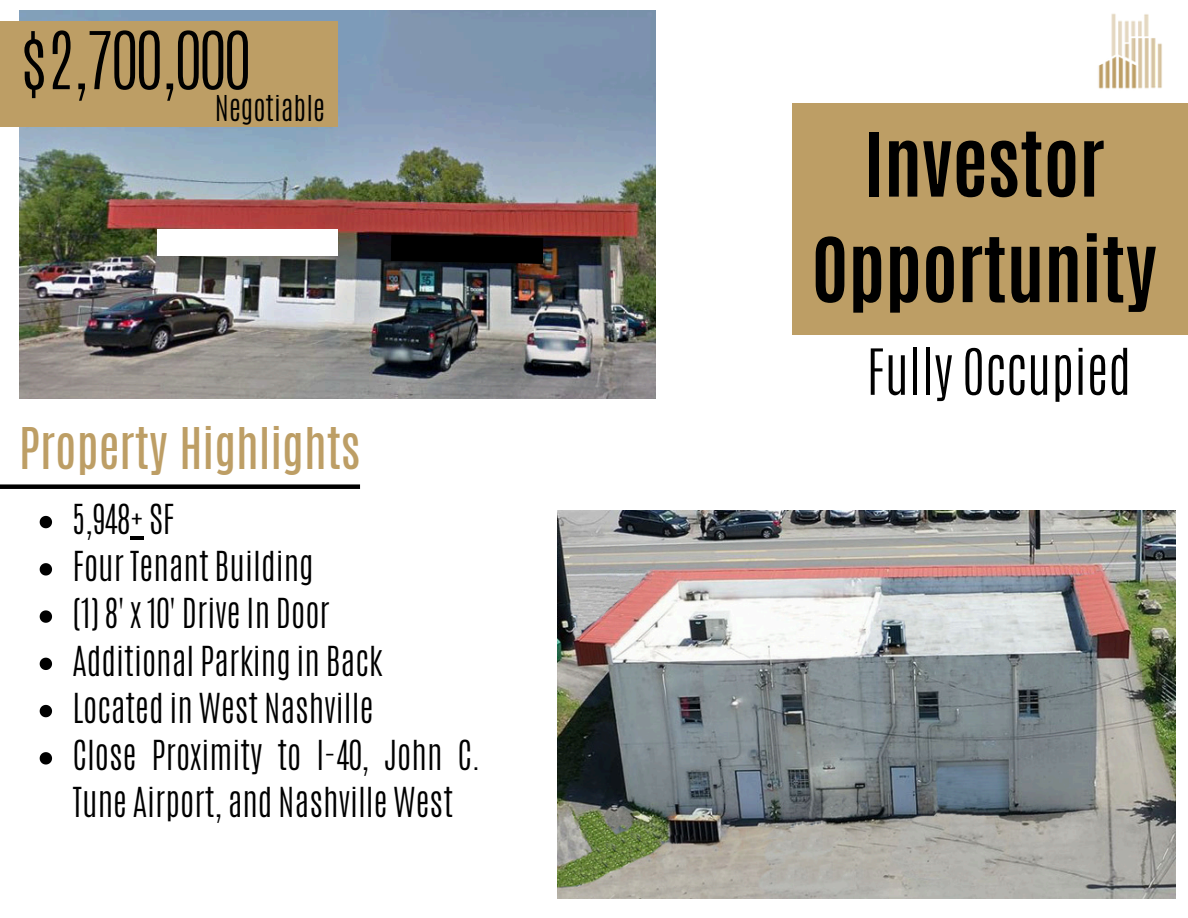
<style>
.page{position:relative;width:1188px;height:918px;background:#fff}
.page>*{position:absolute;margin:0;border:0;box-sizing:border-box;transform-origin:0 0}
.t1{font:700 75.6px/105.4px "Antonio";color:#000;text-align:center}
.t2{font:300 67.65px "Antonio";color:#000}
.t3{font:300 54px "Antonio";color:#000}
.t4{font:48px "Antonio";color:#bd9e65}
.t5{font:300 34.5px/47.2px "Antonio";color:#000}
.t6{font:300 29.7px "Antonio";color:#000}
</style>
<div class="page">
<img style="left:19px;top:11px;width:637px;height:388px">
<div style="left:157px;top:229px;width:181px;height:27px;background:#fff"></div>
<svg style="left:391px;top:235px;width:152px;height:29px"></svg>
<div style="left:0;top:484px;width:360px;height:5px;background:#000"></div>
<img style="left:558px;top:511px;width:618px;height:388px">
<div style="left:0;top:21px;width:338px;height:106px;background:#bd9e65"></div>
<div style="left:792px;top:103px;width:396px;height:231px;background:#bd9e65"></div>
<svg style="left:40px;top:516px;width:12px;height:12px"></svg>
<hr style="left:130px;top:536px;width:14px;height:4px;background:#000">
<svg style="left:40px;top:563px;width:12px;height:13px"></svg>
<svg style="left:40px;top:610px;width:12px;height:13px"></svg>
<svg style="left:40px;top:658px;width:12px;height:12px"></svg>
<svg style="left:40px;top:705px;width:12px;height:12px"></svg>
<svg style="left:40px;top:752px;width:12px;height:13px"></svg>
<img style="left:1098px;top:13px;width:64px;height:76px">
<p class="t2" style="left:20px;top:12px;width:231px">$2,700,000</p>
<p class="t6" style="left:215px;top:87px;width:112px">Negotiable</p>
<p class="t4" style="left:19px;top:414px;width:342px">Property Highlights</p>
<p class="t5" style="left:72px;top:496px;width:103px">5,948+ SF</p>
<h1 class="t5" style="left:72px;top:543px;width:243px">Four Tenant Building</h1>
<h3 class="t5" style="left:72px;top:590px;width:259px">(1) 8' x 10' Drive In Door</h3>
<h4 class="t5" style="left:72px;top:637px;width:311px">Additional Parking in Back</h4>
<p class="t5" style="left:72px;top:685px;width:302px">Located in West Nashville</p>
<p class="t5" style="left:72px;top:732px;width:410px">Close Proximity to I-40, John C.<br>Tune Airport, and Nashville West</p>
<p class="t1" style="left:812px;top:112px;width:347px">Investor<br>Opportunity</p>
<p class="t3" style="left:867px;top:333px;width:266px">Fully Occupied</p>
</div>
